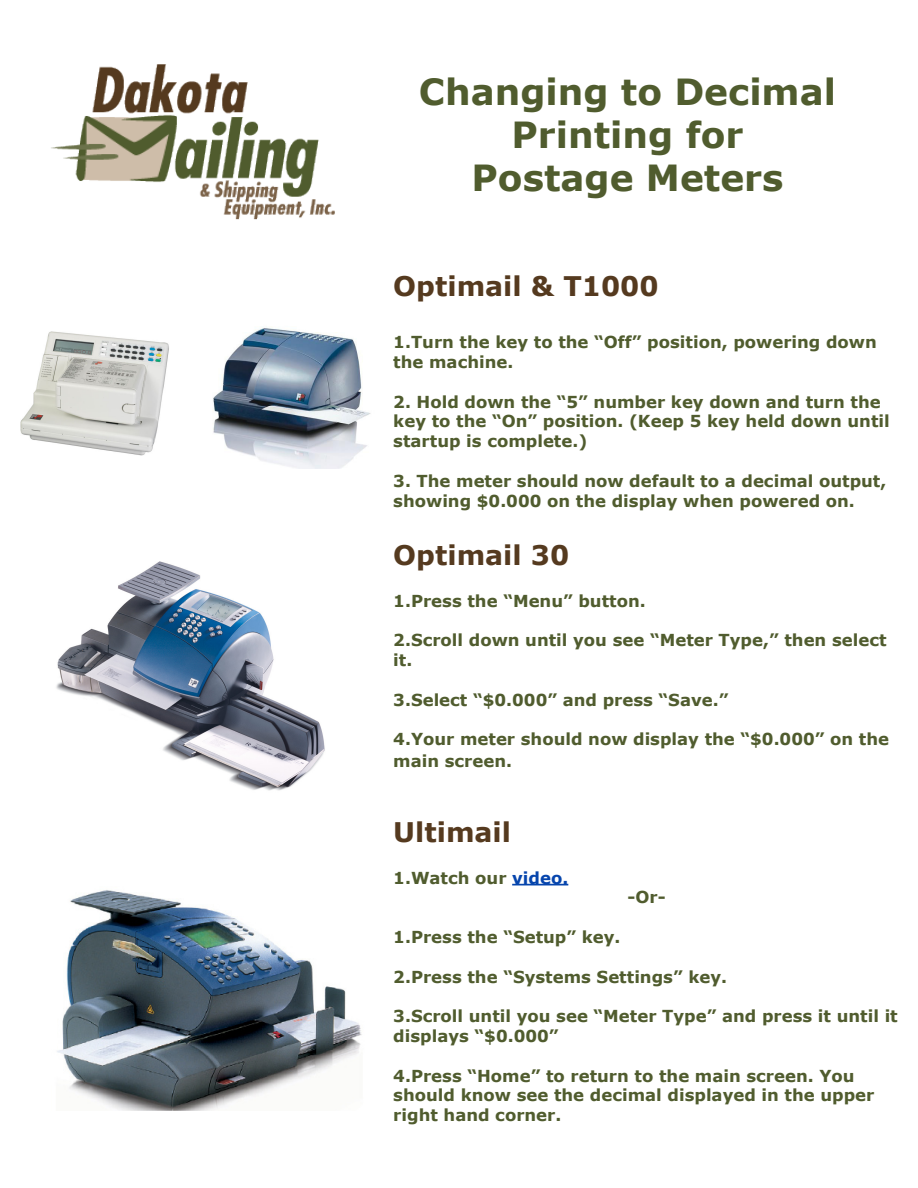
<style>
.page{position:relative;width:918px;height:1188px;background:#fff}
.page>*{position:absolute;margin:0;border:0;box-sizing:border-box;transform-origin:0 0}
.t1{font:700 36px/43.2px "Verdana";color:#505c2e;text-align:center}
.t2{font:700 27px "Verdana";color:#553a1f}
.t3{font:700 16.5px/19.8px "Verdana";color:#505c2e}
.s1{color:#0645ad}
</style>
<div class="page">
<img style="left:51px;top:64px;width:284px;height:156px">
<img style="left:20px;top:331px;width:149px;height:125px">
<img style="left:213px;top:328px;width:158px;height:141px">
<img style="left:56px;top:561px;width:269px;height:230px">
<hr style="left:512px;top:884px;width:56px;height:1px;background:#0645ad">
<img style="left:57px;top:890px;width:305px;height:220px">
<p class="t1" style="left:419px;top:69px;width:419px">Changing to Decimal<br>Printing for</p>
<p class="t1" style="left:472px;top:156px;width:313px">Postage Meters</p>
<p class="t2" style="left:393px;top:267px;width:267px">Optimail &amp; T1000</p>
<p class="t3" style="left:393px;top:332px;width:485px">1.Turn the key to the “Off” position, powering down the machine.</p>
<p class="t3" style="left:393px;top:391px;width:498px">2. Hold down the “5” number key down and turn the key to the “On” position. (Keep 5 key held down until startup is complete.)</p>
<p class="t3" style="left:393px;top:471px;width:495px">3. The meter should now default to a decimal output, showing $0.000 on the display when powered on.</p>
<p class="t2" style="left:393px;top:536px;width:178px">Optimail 30</p>
<p class="t3" style="left:393px;top:590px;width:254px">1.Press the “Menu” button.</p>
<p class="t3" style="left:393px;top:630px;width:495px">2.Scroll down until you see “Meter Type,” then select it.</p>
<p class="t3" style="left:393px;top:689px;width:337px">3.Select “$0.000” and press “Save.”</p>
<p class="t3" style="left:393px;top:728px;width:497px;line-height:21.6px">4.Your meter should now display the “$0.000” on the main screen.</p>
<p class="t2" style="left:393px;top:813px;width:119px">Ultimail</p>
<p class="t3" style="left:393px;top:867px;width:177px">1.Watch our <span class="s1">video.</span></p>
<p class="t3" style="left:628px;top:887px;width:40px">-Or-</p>
<p class="t3" style="left:393px;top:927px;width:229px">1.Press the “Setup” key.</p>
<p class="t3" style="left:393px;top:966px;width:335px">2.Press the “Systems Settings” key.</p>
<p class="t3" style="left:393px;top:1006px;width:506px">3.Scroll until you see “Meter Type” and press it until it displays “$0.000”</p>
<p class="t3" style="left:393px;top:1065px;width:483px">4.Press “Home” to return to the main screen. You should know see the decimal displayed in the upper right hand corner.</p>
</div>
